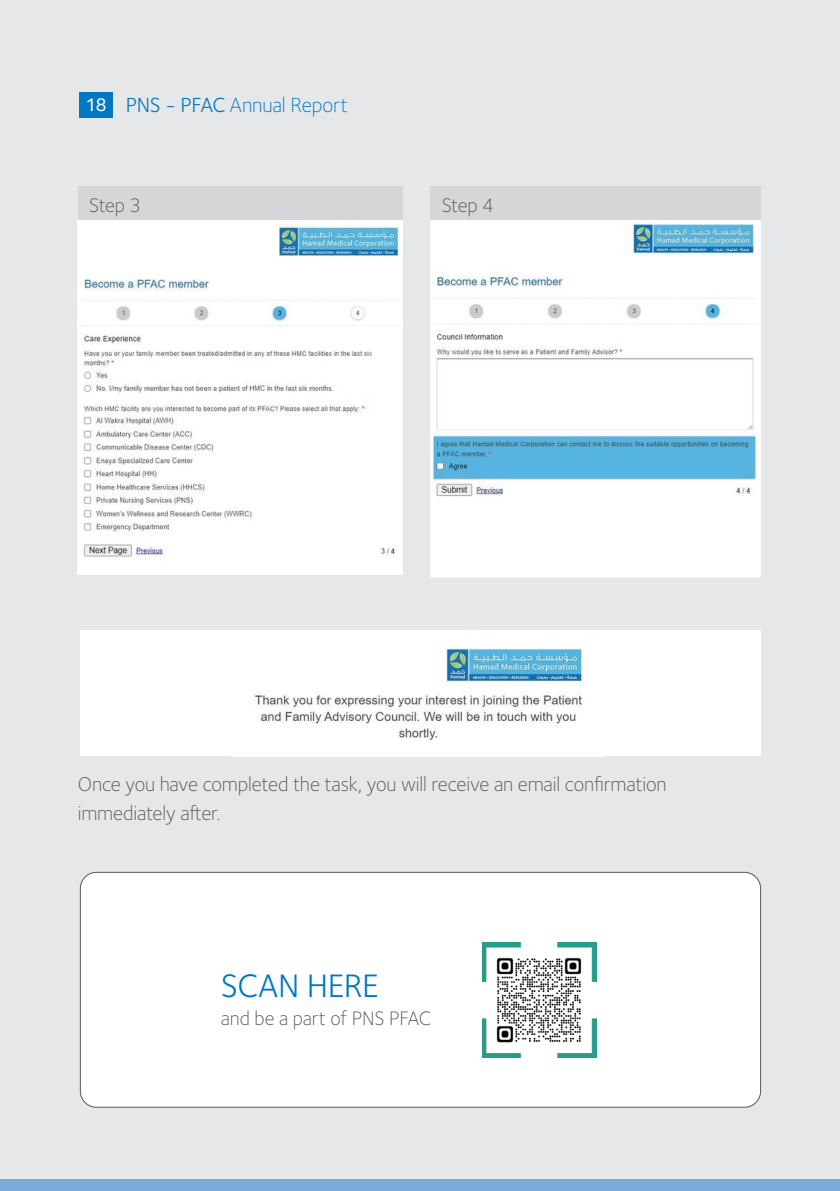
<style>
.page{position:relative;width:840px;height:1191px;background:#fff}
.page>*{position:absolute;margin:0;border:0;box-sizing:border-box;transform-origin:0 0}
.t1{font:33.6px "Foundry Sterling";letter-spacing:-.01em;color:#0079c2}
.t2{font:300 21.2px "Foundry Sterling";letter-spacing:-.01em;color:#0079c2}
.t3{font:300 20.6px/28.8px "Foundry Sterling";letter-spacing:-.01em;color:#57585a}
.t4{font:300 20.2px "Foundry Sterling";letter-spacing:-.015em;color:#57585a}
.s1{font-weight:500;font-size:18.8px;color:#fff}
.s2{font-weight:400}
</style>
<div class="page">
<div style="left:0;top:0;width:839px;height:1179px;background:#e6e7e9"></div>
<div style="left:80px;top:630px;width:680px;height:126px;background:#fff"></div>
<img style="left:254px;top:694px;width:328px;height:46px">
<img style="left:446px;top:647px;width:137px;height:37px">
<div style="left:78px;top:186px;width:324px;height:36px;background:#d5d6d8"></div>
<div style="left:430px;top:186px;width:330px;height:36px;background:#d5d6d8"></div>
<img style="left:78px;top:221px;width:324px;height:353px">
<div style="left:431px;top:221px;width:328px;height:355px;background:#fff"></div>
<img style="left:433px;top:223px;width:324px;height:274px">
<div style="left:430px;top:220px;width:330px;height:357px;border:2px solid #fff"></div>
<div style="left:80px;top:872px;width:680px;height:235px;background:#fff;border-radius:16px"></div>
<div style="left:80px;top:872px;width:680px;height:235px;border:1px solid #57585a;border-radius:16px"></div>
<img style="left:482px;top:942px;width:113px;height:115px">
<img style="left:489px;top:949px;width:100px;height:101px">
<div style="left:79px;top:92px;width:33px;height:25px;background:#0079c2"></div>
<div style="left:0;top:1179px;width:839px;height:12px;background:#7aabdb"></div>
<p class="t2" style="left:85px;top:93px;width:264px"><span class="s1">18</span> <span class="s2">PNS - PFAC</span> Annual Report</p>
<p class="t4" style="left:89px;top:193px;width:54px">Step 3</p>
<p class="t4" style="left:441px;top:193px;width:54px">Step 4</p>
<p class="t3" style="left:78px;top:770px;width:590px">Once you have completed the task, you will receive an email confirmation immediately after.</p>
<h1 class="t1" style="left:221px;top:966px;width:159px">SCAN HERE</h1>
<p class="t4" style="left:221px;top:1006px;width:211px">and be a part of PNS PFAC</p>
</div>
